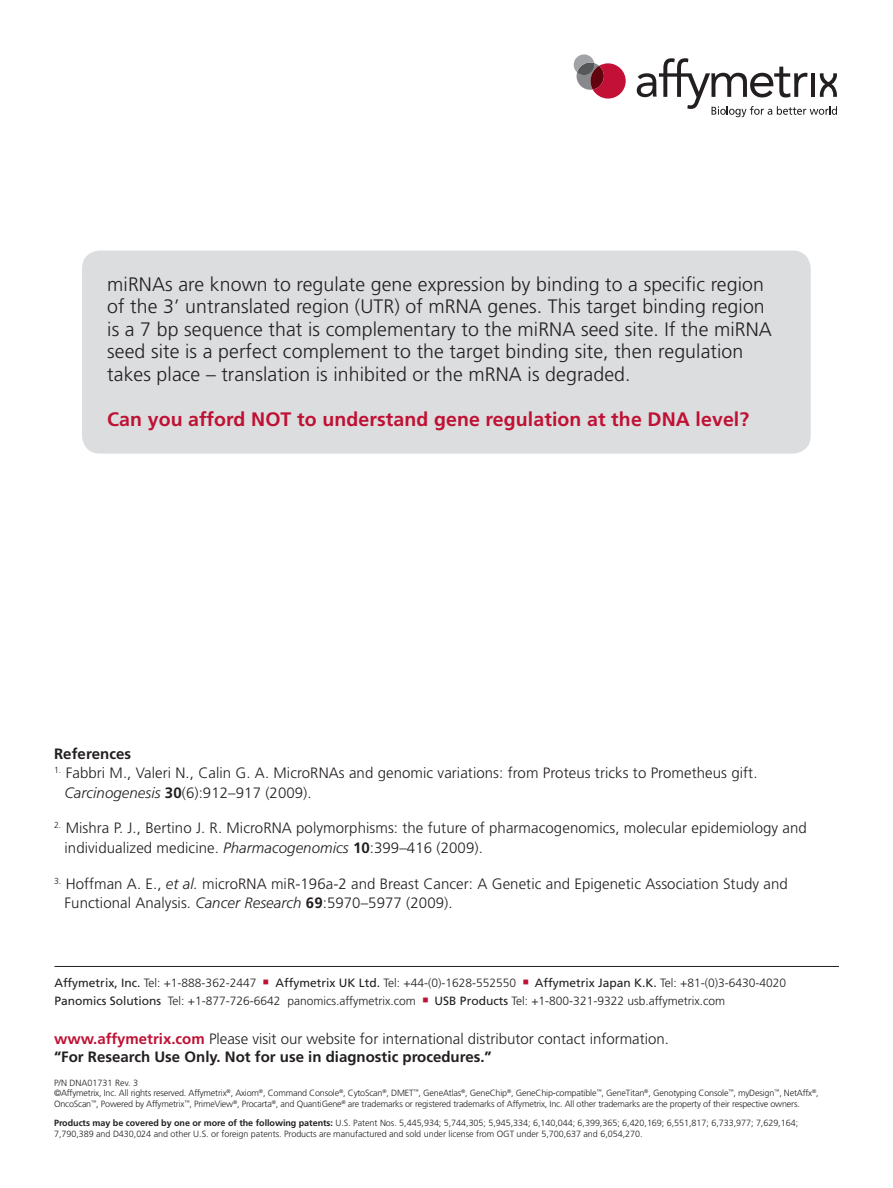
<style>
.page{position:relative;width:893px;height:1188px;background:#fff}
.page>*{position:absolute;margin:0;border:0;box-sizing:border-box;transform-origin:0 0}
.Body_paragraph{font:300 19.5px/22.5px "Frutiger LT Std";letter-spacing:.005em;color:#231f20}
.Body_paragraph-2{font:700 19.5px "Frutiger LT Std";letter-spacing:.005em;color:#bf1134}
.Bullet_Body_Paragrap{font:300 15px/19.5px "Frutiger LT Std";letter-spacing:.005em;color:#231f20}
.Body_paragraph-3{font:300 15px "Frutiger LT Std";color:#231f20}
.Body_paragraph-4{font:700 15px "Frutiger LT Std";color:#231f20}
.Body_paragraph-5{font:300 12px "Frutiger LT Std";color:#231f20}
.Body_paragraph-6{font:300 9px/10.5px "Frutiger LT Std";letter-spacing:-.02em;color:#231f20}
.Body_paragraph-7{font:300 9px "Frutiger LT Std";color:#231f20}
.s1{font-style:italic}
.s2{font-weight:700}
.s3{font-weight:400}
.s4{color:#bf1134}
.s5{font-weight:700;color:#bf1134}
</style>
<div class="page">
<hr style="left:54px;top:966px;width:784px;height:1px;background:#231f20">
<div style="left:82px;top:251px;width:728px;height:203px;background:#dcdddf;border-radius:18px"></div>
<svg style="left:573px;top:54px;width:52px;height:45px"></svg>
<svg style="left:636px;top:58px;width:200px;height:59px"></svg>
<p class="Body_paragraph" style="left:107px;top:273px;width:666px">miRNAs are known to regulate gene expression by binding to a specific region of the 3’ untranslated region (UTR) of mRNA genes. This target binding region is a 7 bp sequence that is complementary to the miRNA seed site. If the miRNA seed site is a perfect complement to the target binding site, then regulation takes place – translation is inhibited or the mRNA is degraded.</p>
<p class="Body_paragraph-2" style="left:107px;top:408px;width:643px">Can you afford NOT to understand gene regulation at the DNA level?</p>
<p class="Body_paragraph-4" style="left:54px;top:745px;width:79px">References</p>
<p class="Bullet_Body_Paragrap" style="left:65px;top:763px;width:694px;text-indent:-11px"><sup>1.</sup> Fabbri M., Valeri N., Calin G. A. MicroRNAs and genomic variations: from Proteus tricks to Prometheus gift.<br><span class="s1">Carcinogenesis</span> <span class="s2">30</span>(6):912–917 (2009).</p>
<p class="Bullet_Body_Paragrap" style="left:65px;top:819px;width:743px;text-indent:-11px"><sup>2.</sup> Mishra P. J., Bertino J. R. MicroRNA polymorphisms: the future of pharmacogenomics, molecular epidemiology and individualized medicine. <span class="s1">Pharmacogenomics</span> <span class="s2">10</span>:399–416 (2009).</p>
<p class="Bullet_Body_Paragrap" style="left:65px;top:874px;width:724px;text-indent:-11px"><sup>3.</sup> Hoffman A. E., <span class="s1">et al.</span> microRNA miR-196a-2 and Breast Cancer: A Genetic and Epigenetic Association Study and<br>Functional Analysis. <span class="s1">Cancer Research</span> <span class="s2">69</span>:5970–5977 (2009).</p>
<p class="Body_paragraph-5" style="left:54px;top:976px;width:732px"><span class="s3">Affymetrix, Inc.</span> Tel: +1-888-362-2447 <span class="s4">■</span> <span class="s3">Affymetrix UK Ltd.</span> Tel: +44-(0)-1628-552550 <span class="s4">■</span> <span class="s3">Affymetrix Japan K.K.</span> Tel: +81-(0)3-6430-4020</p>
<p class="Body_paragraph-5" style="left:54px;top:994px;width:672px"><span class="s3">Panomics Solutions</span> Tel: +1-877-726-6642 panomics.affymetrix.com <span class="s4">■</span> <span class="s3">USB Products</span> Tel: +1-800-321-9322 usb.affymetrix.com</p>
<p class="Body_paragraph-3" style="left:54px;top:1030px;width:616px"><span class="s5">www.affymetrix.com</span> Please visit our website for international distributor contact information.</p>
<p class="Body_paragraph-4" style="left:54px;top:1048px;width:439px">“For Research Use Only. Not for use in diagnostic procedures.”</p>
<p class="Body_paragraph-7" style="left:54px;top:1078px;width:85px">P/N DNA01731 Rev. 3</p>
<p class="Body_paragraph-6" style="left:54px;top:1088px;width:765px">©Affymetrix, Inc. All rights reserved. Affymetrix<sup>®</sup>, Axiom<sup>®</sup>, Command Console<sup>®</sup>, CytoScan<sup>®</sup>, DMET<sup>™</sup>, GeneAtlas<sup>®</sup>, GeneChip<sup>®</sup>, GeneChip-compatible<sup>™</sup>, GeneTitan<sup>®</sup>, Genotyping Console<sup>™</sup>, myDesign<sup>™</sup>, NetAffx<sup>®</sup>,<br>OncoScan<sup>™</sup>, Powered by Affymetrix<sup>™</sup>, PrimeView<sup>®</sup>, Procarta<sup>®</sup>, and QuantiGene<sup>®</sup> are trademarks or registered trademarks of Affymetrix, Inc. All other trademarks are the property of their respective owners.</p>
<p class="Body_paragraph-6" style="left:54px;top:1118px;width:745px"><span class="s2">Products may be covered by one or more of the following patents:</span> U.S. Patent Nos. 5,445,934; 5,744,305; 5,945,334; 6,140,044; 6,399,365; 6,420,169; 6,551,817; 6,733,977; 7,629,164;<br>7,790,389 and D430,024 and other U.S. or foreign patents. Products are manufactured and sold under license from OGT under 5,700,637 and 6,054,270.</p>
</div>
